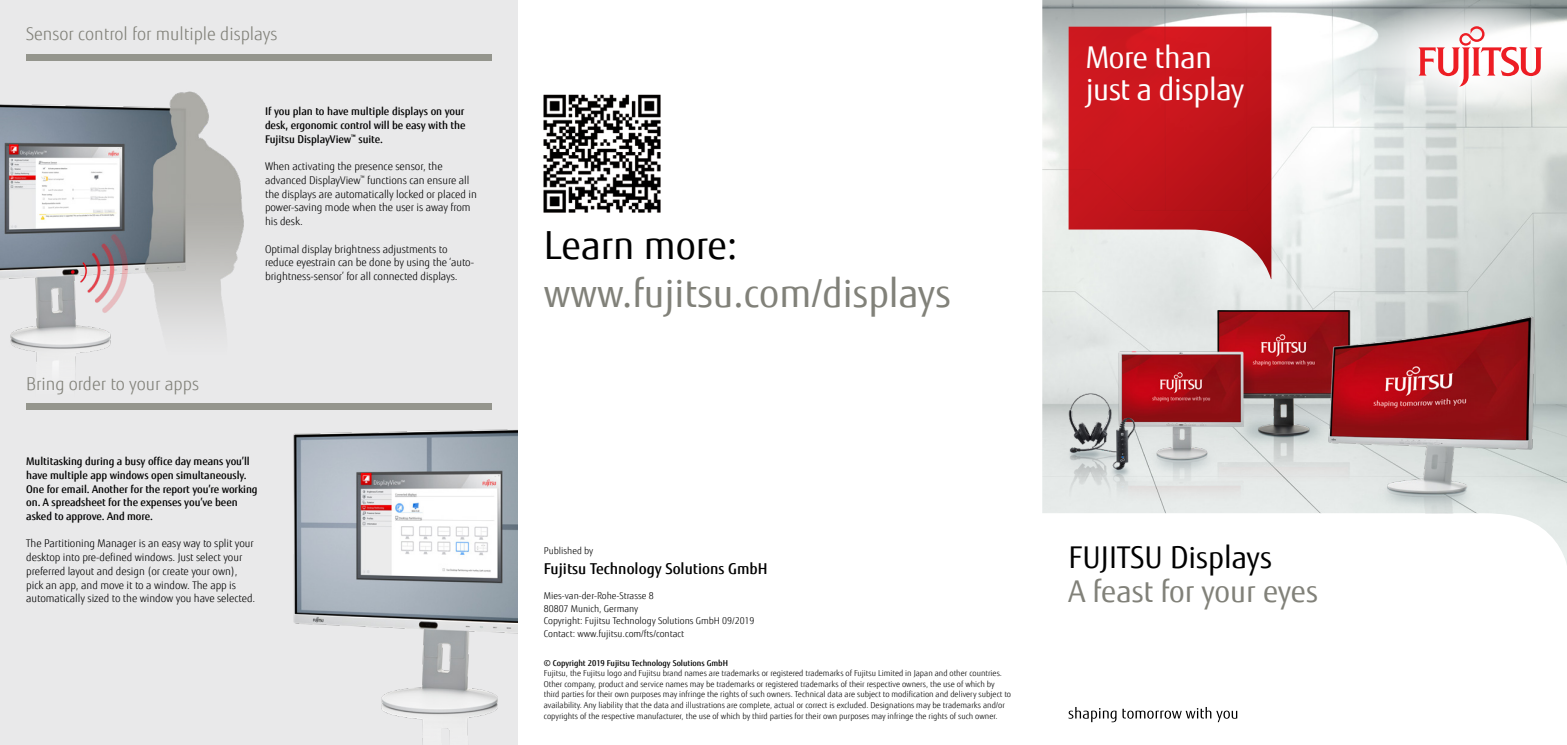
<style>
.page{position:relative;width:1567px;height:745px;background:#fff}
.page>*{position:absolute;margin:0;border:0;box-sizing:border-box;transform-origin:0 0}
.t1{font:38.75px "Fujitsu Sans";color:#818179}
.t2{font:38.75px "Fujitsu Sans";color:#000}
.t3{font:30px/32.1px "Fujitsu Sans";letter-spacing:-.01em;color:#fff}
.t4{font:30px "Fujitsu Sans";color:#818179}
.t5{font:30px "Fujitsu Sans";color:#000}
.t6{font:300 17.5px "Fujitsu Sans";color:#818179}
.t7{font:500 15px "Fujitsu Sans";color:#000}
.t8{font:300 10.62px/13.8px "Fujitsu Sans";letter-spacing:-.005em;color:#000}
.t9{font:500 10.62px/13.8px "Fujitsu Sans";letter-spacing:-.005em;color:#000}
.t10{font:300 9.38px/12.5px "Fujitsu Sans";color:#000}
.t11{font:300 8.12px/10.6px "Fujitsu Sans";color:#000}
.t12{font:500 8.12px "Fujitsu Sans";color:#000}
</style>
<div class="page">
<div style="left:0;top:0;width:517px;height:744px;background:#e9e9ea"></div>
<img style="left:543px;top:94px;width:118px;height:119px">
<img style="left:1042px;top:0;width:524px;height:561px">
<img style="left:1062px;top:310px;width:472px;height:203px">
<img style="left:293px;top:405px;width:224px;height:339px">
<img style="left:0;top:91px;width:244px;height:279px">
<div style="left:26px;top:54px;width:465px;height:6px;background:#94958d"></div>
<div style="left:26px;top:403px;width:465px;height:7px;background:#94958d"></div>
<svg style="left:1068px;top:27px;width:203px;height:252px;background:#c93b40"></svg>
<svg style="left:1350px;top:0;width:216px;height:115px"></svg>
<svg style="left:1068px;top:707px;width:48px;height:14px"></svg>
<svg style="left:1122px;top:707px;width:115px;height:14px"></svg>
<h3 class="t6" style="left:26px;top:23px;width:253px">Sensor control for multiple displays</h3>
<h3 class="t9" style="left:265px;top:105px;width:202px">If you plan to have multiple displays on your desk, ergonomic control will be easy with the<br>Fujitsu DisplayView<sup>™</sup> suite.</h3>
<h3 class="t8" style="left:265px;top:160px;width:213px">When activating the presence sensor, the advanced DisplayView<sup>™</sup> functions can ensure all the displays are automatically locked or placed in power-saving mode when the user is away from his desk.</h3>
<h3 class="t8" style="left:265px;top:242px;width:210px">Optimal display brightness adjustments to reduce eyestrain can be done by using the ‘auto&shy;brightness-sensor’ for all connected displays.</h3>
<h3 class="t6" style="left:26px;top:373px;width:174px">Bring order to your apps</h3>
<h3 class="t9" style="left:26px;top:454px;width:233px">Multitasking during a busy office day means you’ll have multiple app windows open simultaneously.<br>One for email. Another for the report you’re working on. A spreadsheet for the expenses you’ve been asked to approve. And more.</h3>
<p class="t8" style="left:26px;top:536px;width:231px">The Partitioning Manager is an easy way to split your desktop into pre-defined windows. Just select your preferred layout and design (or create your own), pick an app, and move it to a window. The app is automatically sized to the window you have selected.</p>
<h1 class="t2" style="left:544px;top:221px;width:195px">Learn more:</h1>
<h1 class="t1" style="left:544px;top:269px;width:408px">www.fujitsu.com/displays</h1>
<h2 class="t3" style="left:1085px;top:41px;width:160px">More than just a display</h2>
<p class="t10" style="left:544px;top:544px;width:51px">Published by</p>
<h3 class="t7" style="left:544px;top:558px;width:225px">Fujitsu Technology Solutions GmbH</h3>
<p class="t10" style="left:544px;top:589px;width:212px">Mies-van-der-Rohe-Strasse 8<br>80807 Munich, Germany<br>Copyright: Fujitsu Technology Solutions GmbH 09/2019<br>Contact: www.fujitsu.com/fts/contact</p>
<p class="t12" style="left:544px;top:657px;width:186px">© Copyright 2019 Fujitsu Technology Solutions GmbH</p>
<p class="t11" style="left:544px;top:667px;width:469px">Fujitsu, the Fujitsu logo and Fujitsu brand names are trademarks or registered trademarks of Fujitsu Limited in Japan and other countries.<br>Other company, product and service names may be trademarks or registered trademarks of their respective owners, the use of which by third parties for their own purposes may infringe the rights of such owners. Technical data are subject to modification and delivery subject to availability. Any liability that the data and illustrations are complete, actual or correct is excluded. Designations may be trademarks and/or copyrights of the respective manufacturer, the use of which by third parties for their own purposes may infringe the rights of such owner.</p>
<h2 class="t5" style="left:1068px;top:538px;width:205px">FUJITSU Displays</h2>
<h2 class="t4" style="left:1068px;top:572px;width:251px">A feast for your eyes</h2>
</div>
